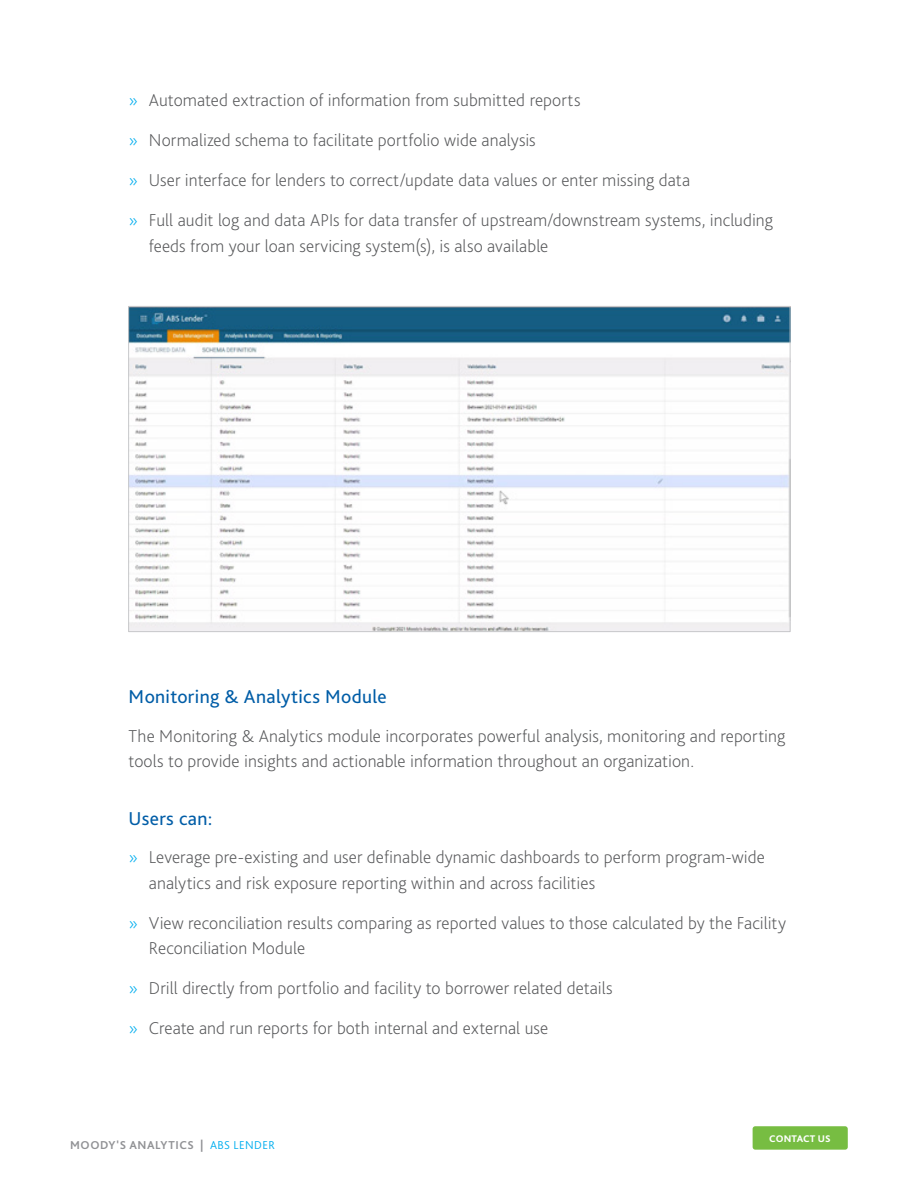
<style>
.page{position:relative;width:918px;height:1188px;background:#fff}
.page>*{position:absolute;margin:0;border:0;box-sizing:border-box;transform-origin:0 0}
.t1{font:19.5px "Bliss Pro";letter-spacing:.015em;color:#015da7}
.t2{font:200 18px/25.5px "Bliss Pro";letter-spacing:.005em;color:#57585a}
.t3{font:700 12px "Bliss Pro";letter-spacing:.05em;color:#919295}
.t4{font:800 10.05px "Bliss Pro";letter-spacing:.02em;color:#fff}
.s1{color:#00aeef}
.s2{font-weight:300;color:#00aeef}
</style>
<div class="page">
<div style="left:753px;top:1126px;width:95px;height:24px;background:#77bd42;border-radius:3px"></div>
<img style="left:130px;top:308px;width:658px;height:322px">
<p class="t2" style="left:129px;top:87px;width:453px"><span class="s1">»</span> Automated extraction of information from submitted reports</p>
<p class="t2" style="left:129px;top:127px;width:409px"><span class="s1">»</span> Normalized schema to facilitate portfolio wide analysis</p>
<p class="t2" style="left:129px;top:167px;width:563px"><span class="s1">»</span> User interface for lenders to correct/update data values or enter missing data</p>
<p class="t2" style="left:149px;top:207px;width:626px;text-indent:-20px"><span class="s1">»</span> Full audit log and data APIs for data transfer of upstream/downstream systems, including feeds from your loan servicing system(s), is also available</p>
<p class="t1" style="left:129px;top:685px;width:260px">Monitoring &amp; Analytics Module</p>
<p class="t2" style="left:129px;top:722px;width:658px">The Monitoring &amp; Analytics module incorporates powerful analysis, monitoring and reporting tools to provide insights and actionable information throughout an organization.</p>
<p class="t1" style="left:129px;top:806px;width:85px">Users can:</p>
<p class="t2" style="left:149px;top:844px;width:618px;text-indent:-20px"><span class="s1">»</span> Leverage pre-existing and user definable dynamic dashboards to perform program-wide analytics and risk exposure reporting within and across facilities</p>
<p class="t2" style="left:149px;top:909px;width:639px;text-indent:-20px"><span class="s1">»</span> View reconciliation results comparing as reported values to those calculated by the Facility<br>Reconciliation Module</p>
<p class="t2" style="left:129px;top:975px;width:486px"><span class="s1">»</span> Drill directly from portfolio and facility to borrower related details</p>
<p class="t2" style="left:129px;top:1015px;width:421px"><span class="s1">»</span> Create and run reports for both internal and external use</p>
<p class="t3" style="left:70px;top:1138px;width:206px">MOODY'S ANALYTICS | <span class="s2">ABS LENDER</span></p>
<p class="t4" style="left:769px;top:1132px;width:63px">CONTACT US</p>
</div>
